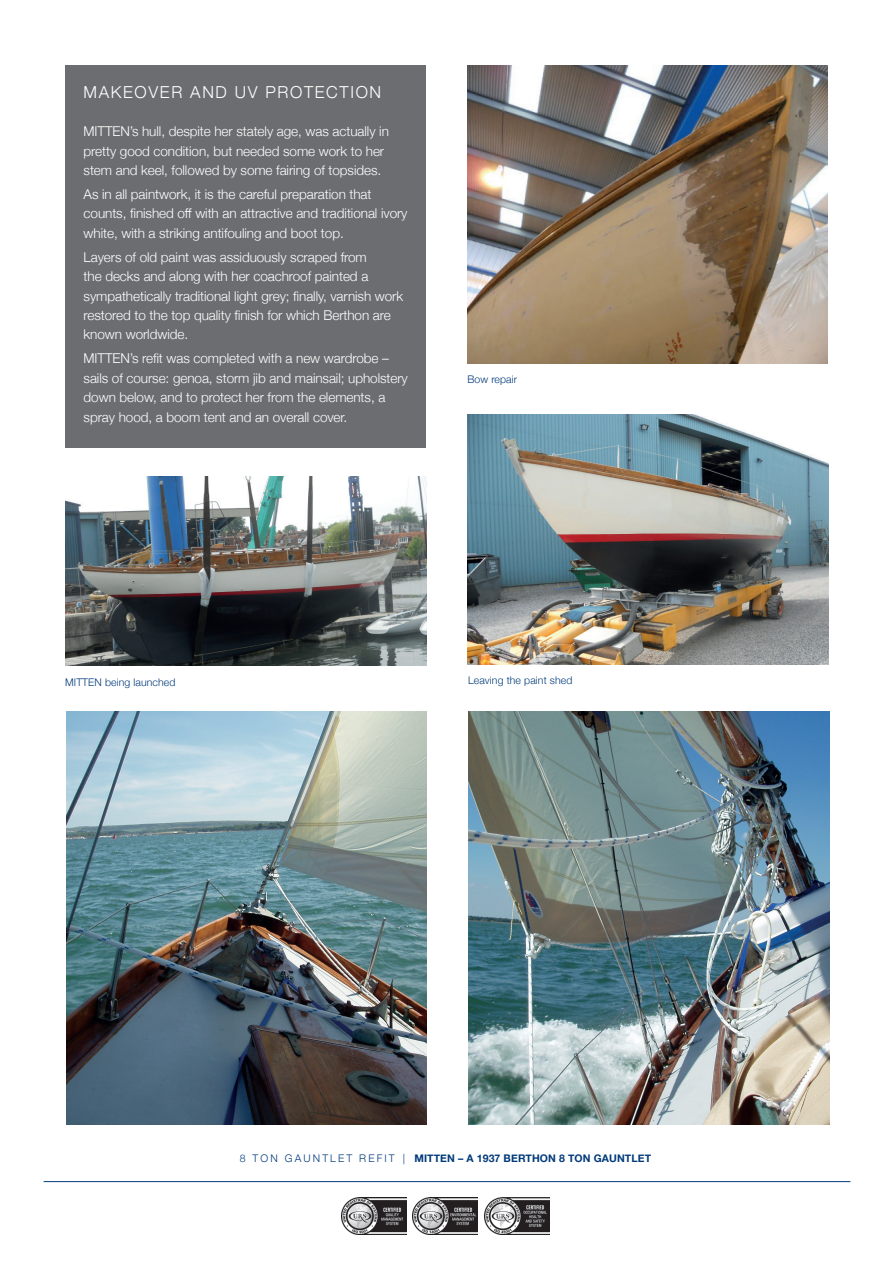
<style>
.page{position:relative;width:893px;height:1263px;background:#fff}
.page>*{position:absolute;margin:0;border:0;box-sizing:border-box;transform-origin:0 0}
.t1{font:300 16.5px "Helvetica Neue";letter-spacing:.1em;color:#fff}
.t2{font:300 13.5px/19.5px "Helvetica Neue";letter-spacing:-.005em;color:#fff}
.t3{font:700 10.5px "Helvetica Neue";letter-spacing:.01em;color:#013a7a}
.t4{font:300 10.5px "Helvetica Neue";letter-spacing:.01em;color:#013a7a}
.s1{font-weight:300}
</style>
<div class="page">
<div style="left:66px;top:65px;width:360px;height:382px;background:#6c6d70"></div>
<hr style="left:44px;top:1181px;width:806px;height:1px;background:#013a7a">
<img style="left:341px;top:1197px;width:65px;height:38px">
<img style="left:413px;top:1197px;width:65px;height:38px">
<img style="left:485px;top:1197px;width:65px;height:38px">
<img style="left:467px;top:65px;width:360px;height:298px">
<img style="left:66px;top:476px;width:360px;height:190px">
<img style="left:467px;top:415px;width:361px;height:249px">
<img style="left:67px;top:712px;width:359px;height:413px">
<img style="left:468px;top:712px;width:361px;height:413px">
<p class="t1" style="left:84px;top:79px;width:299px">MAKEOVER AND UV PROTECTION</p>
<p class="t2" style="left:84px;top:120px;width:307px">MITTEN’s hull, despite her stately age, was actually in pretty good condition, but needed some work to her stem and keel, followed by some fairing of topsides.</p>
<p class="t2" style="left:84px;top:183px;width:325px">As in all paintwork, it is the careful preparation that counts, finished off with an attractive and traditional ivory white, with a striking antifouling and boot top.</p>
<p class="t2" style="left:84px;top:246px;width:321px">Layers of old paint was assiduously scraped from<br>the decks and along with her coachroof painted a sympathetically traditional light grey; finally, varnish work restored to the top quality finish for which Berthon are known worldwide.</p>
<p class="t2" style="left:84px;top:348px;width:326px">MITTEN’s refit was completed with a new wardrobe – sails of course: genoa, storm jib and mainsail; upholstery down below, and to protect her from the elements, a spray hood, a boom tent and an overall cover.</p>
<p class="t4" style="left:467px;top:371px;width:51px">Bow repair</p>
<p class="t4" style="left:65px;top:674px;width:112px">MITTEN being launched</p>
<p class="t4" style="left:468px;top:672px;width:106px">Leaving the paint shed</p>
<p class="t3" style="left:240px;top:1150px;width:413px"><span class="s1">8 T O N G A U N T L E T R E F I T |</span> MITTEN – A 1937 BERTHON 8 TON GAUNTLET</p>
</div>
